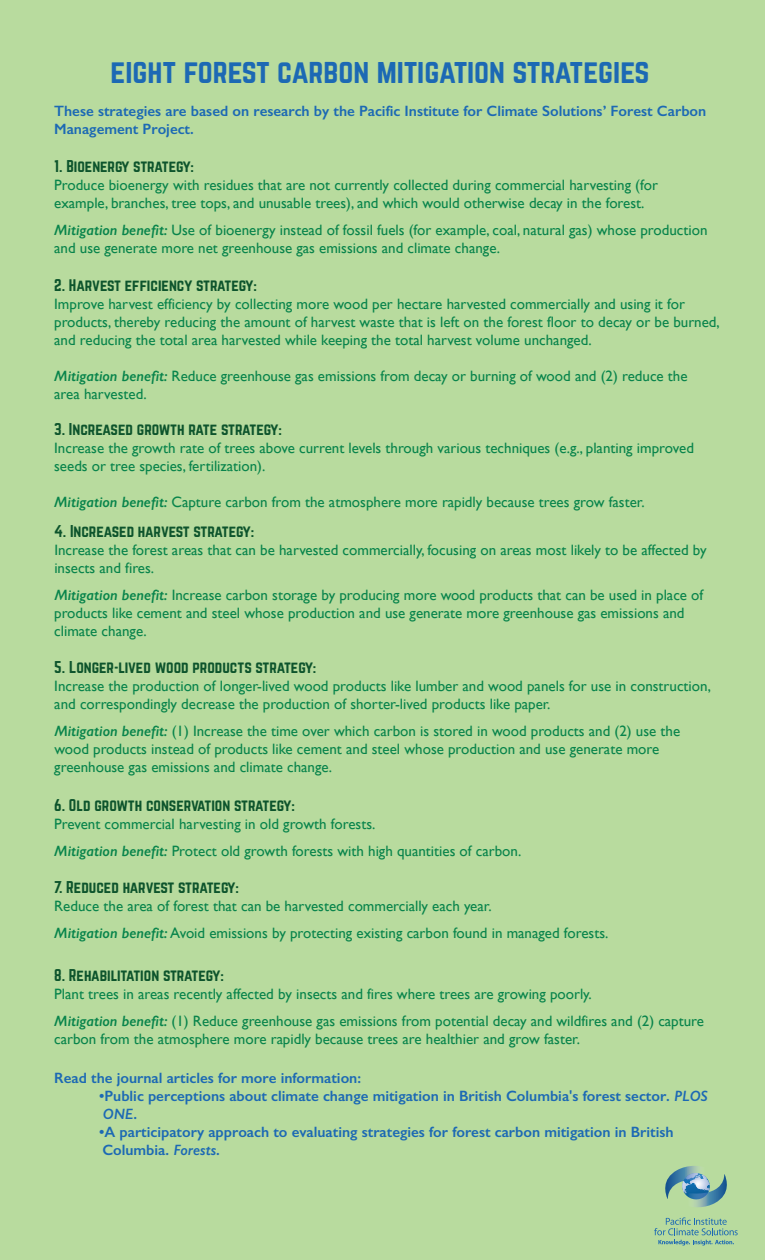
<style>
.page{position:relative;width:765px;height:1260px;background:#b8db9e}
.page>*{position:absolute;margin:0;border:0;box-sizing:border-box;transform-origin:0 0}
.t1{font:30px "Norwester";color:#1c69b4}
.t2{font:15px/18px "Gill Sans";color:#08844b}
.t3{font:600 15px/18px "Gill Sans";color:#1c69b4}
.t4{font:15px "Norwester";color:#0d542c}
.s1{font-weight:600;font-style:italic}
.s2{font-style:italic}
</style>
<div class="page">
<svg style="left:654px;top:1217px;width:84px;height:29px"></svg>
<svg style="left:665px;top:1166px;width:62px;height:41px"></svg>
<h1 class="t1" style="left:110px;top:57px;width:541px">eight forest carbon mitigation strategies</h1>
<p class="t3" style="left:54px;top:102px;width:654px">These strategies are based on research by the Pacific Institute for Climate Solutions’ Forest Carbon<br>Management Project.</p>
<p class="t4" style="left:54px;top:159px;width:141px">1. Bioenergy strategy:</p>
<p class="t2" style="left:54px;top:176px;width:605px">Produce bioenergy with residues that are not currently collected during commercial harvesting (for example, branches, tree tops, and unusable trees), and which would otherwise decay in the forest.</p>
<p class="t2" style="left:54px;top:221px;width:655px"><span class="s1">Mitigation benefit:</span> Use of bioenergy instead of fossil fuels (for example, coal, natural gas) whose production and use generate more net greenhouse gas emissions and climate change.</p>
<p class="t4" style="left:54px;top:278px;width:204px">2. Harvest efficiency strategy:</p>
<p class="t2" style="left:54px;top:295px;width:667px">Improve harvest efficiency by collecting more wood per hectare harvested commercially and using it for products, thereby reducing the amount of harvest waste that is left on the forest floor to decay or be burned, and reducing the total area harvested while keeping the total harvest volume unchanged.</p>
<p class="t2" style="left:54px;top:367px;width:635px"><span class="s1">Mitigation benefit:</span> Reduce greenhouse gas emissions from decay or burning of wood and (2) reduce the area harvested.</p>
<p class="t4" style="left:54px;top:422px;width:229px">3. Increased growth rate strategy:</p>
<p class="t2" style="left:54px;top:439px;width:641px">Increase the growth rate of trees above current levels through various techniques (e.g., planting improved seeds or tree species, fertilization).</p>
<p class="t2" style="left:54px;top:493px;width:592px"><span class="s1">Mitigation benefit:</span> Capture carbon from the atmosphere more rapidly because trees grow faster.</p>
<p class="t4" style="left:54px;top:524px;width:201px">4. Increased harvest strategy:</p>
<p class="t2" style="left:54px;top:541px;width:654px">Increase the forest areas that can be harvested commercially, focusing on areas most likely to be affected by insects and fires.</p>
<p class="t2" style="left:54px;top:586px;width:651px"><span class="s1">Mitigation benefit:</span> Increase carbon storage by producing more wood products that can be used in place of products like cement and steel whose production and use generate more greenhouse gas emissions and climate change.</p>
<p class="t4" style="left:54px;top:660px;width:264px">5. Longer-lived wood products strategy:</p>
<p class="t2" style="left:54px;top:676px;width:658px">Increase the production of longer-lived wood products like lumber and wood panels for use in construction, and correspondingly decrease the production of shorter-lived products like paper.</p>
<p class="t2" style="left:54px;top:721px;width:627px"><span class="s1">Mitigation benefit:</span> (1) Increase the time over which carbon is stored in wood products and (2) use the wood products instead of products like cement and steel whose production and use generate more greenhouse gas emissions and climate change.</p>
<p class="t4" style="left:54px;top:798px;width:242px">6. Old growth conservation strategy:</p>
<p class="t2" style="left:54px;top:810px;width:469px;line-height:27px">Prevent commercial harvesting in old growth forests.<br><span class="s1">Mitigation benefit:</span> Protect old growth forests with high quantities of carbon.</p>
<p class="t4" style="left:54px;top:880px;width:186px">7. Reduced harvest strategy:</p>
<p class="t2" style="left:54px;top:892px;width:556px;line-height:27px">Reduce the area of forest that can be harvested commercially each year.<br><span class="s1">Mitigation benefit:</span> Avoid emissions by protecting existing carbon found in managed forests.</p>
<p class="t4" style="left:54px;top:967px;width:171px">8. Rehabilitation strategy:</p>
<p class="t2" style="left:54px;top:980px;width:651px;line-height:27px">Plant trees in areas recently affected by insects and fires where trees are growing poorly.<br><span class="s1">Mitigation benefit:</span> (1) Reduce greenhouse gas emissions from potential decay and wildfires and (2) capture</p>
<p class="t2" style="left:54px;top:1029px;width:527px">carbon from the atmosphere more rapidly because trees are healthier and grow faster.</p>
<p class="t3" style="left:54px;top:1069px;width:308px">Read the journal articles for more information:</p>
<p class="t3" style="left:99px;top:1087px;width:610px">•Public perceptions about climate change mitigation in British Columbia's forest sector. <span class="s2">PLOS<br>ONE</span>.</p>
<p class="t3" style="left:99px;top:1123px;width:576px">•A participatory approach to evaluating strategies for forest carbon mitigation in British<br>Columbia. <span class="s2">Forests</span>.</p>
</div>
